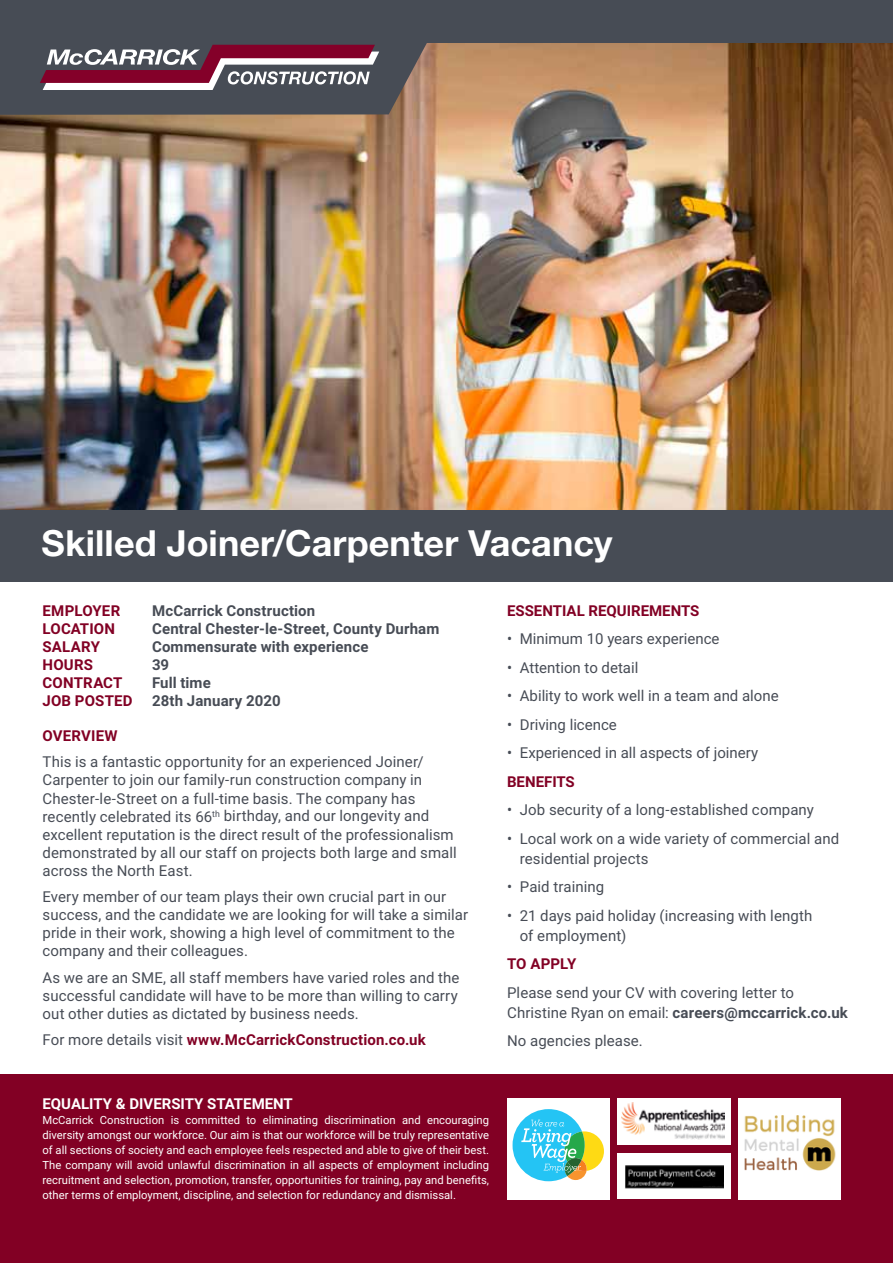
<style>
.page{position:relative;width:893px;height:1263px;background:#fff}
.page>*{position:absolute;margin:0;border:0;box-sizing:border-box;transform-origin:0 0}
.t1{font:700 36px "Helvetica Neue LT";letter-spacing:.005em;color:#fff}
.t2{font:15px/18px "Roboto";letter-spacing:.005em;color:#474c55}
.t3{font:700 15px "Roboto";letter-spacing:.01em;color:#820024}
.t4{font:700 15px "Roboto";letter-spacing:.01em;color:#474c55}
.t5{font:700 15px "Roboto";color:#fff}
.t6{font:11.25px/15px "Roboto";color:#fff;text-align:justify}
.s1{font-weight:400;color:#474c55}
.s2{font-weight:700}
</style>
<div class="page">
<img style="left:0;top:43px;width:893px;height:467px">
<div style="left:405px;top:0;width:488px;height:43px;background:#474c55"></div>
<svg style="left:0;top:0;width:450px;height:115px;background:#505156"></svg>
<div style="left:0;top:510px;width:893px;height:72px;background:#474c55"></div>
<div style="left:0;top:1074px;width:893px;height:189px;background:#820024"></div>
<div style="left:507px;top:1098px;width:102px;height:101px;background:#fff"></div>
<svg style="left:513px;top:1109px;width:91px;height:72px"></svg>
<div style="left:738px;top:1098px;width:102px;height:101px;background:#fff"></div>
<img style="left:744px;top:1115px;width:92px;height:55px">
<div style="left:617px;top:1098px;width:113px;height:47px;background:#fff"></div>
<img style="left:621px;top:1102px;width:104px;height:37px">
<div style="left:617px;top:1153px;width:113px;height:46px;background:#fff"></div>
<img style="left:625px;top:1166px;width:98px;height:22px">
<img style="left:692px;top:1180px;width:31px;height:6px">
<svg style="left:40px;top:45px;width:339px;height:45px"></svg>
<h1 class="t1" style="left:41px;top:521px;width:573px">Skilled Joiner/Carpenter Vacancy</h1>
<p class="t3" style="left:43px;top:600px;width:79px">Employer</p>
<p class="t4" style="left:152px;top:600px;width:165px">McCarrick Construction</p>
<p class="t3" style="left:43px;top:618px;width:74px">Location</p>
<p class="t4" style="left:152px;top:618px;width:289px">Central Chester-le-Street, County Durham</p>
<p class="t3" style="left:43px;top:636px;width:59px">SALARY</p>
<p class="t4" style="left:152px;top:636px;width:218px">Commensurate with experience</p>
<p class="t3" style="left:43px;top:654px;width:52px">HOURS</p>
<p class="t4" style="left:152px;top:654px;width:19px">39</p>
<p class="t3" style="left:43px;top:672px;width:11px">CONT</p>
<p class="t3" style="left:83px;top:672px;width:21px">RACT</p>
<p class="t4" style="left:152px;top:672px;width:60px">Full time</p>
<p class="t3" style="left:43px;top:690px;width:92px">JOB POSTED</p>
<p class="t4" style="left:152px;top:690px;width:130px">28th January 2020</p>
<p class="t3" style="left:43px;top:725px;width:77px">OVERVIEW</p>
<p class="t2" style="left:43px;top:753px;width:416px">This is a fantastic opportunity for an experienced Joiner/ Carpenter to join our family-run construction company in Chester-le-Street on a full-time basis. The company has recently celebrated its 66<sup>th</sup> birthday, and our longevity and excellent reputation is the direct result of the professionalism demonstrated by all our staff on projects both large and small across the North East.</p>
<p class="t2" style="left:43px;top:887px;width:427px">Every member of our team plays their own crucial part in our success, and the candidate we are looking for will take a similar pride in their work, showing a high level of commitment to the company and their colleagues.</p>
<p class="t2" style="left:43px;top:968px;width:418px;text-align:justify">As we are an SME, all staff members have varied roles and the successful candidate will have to be more than willing to carry out other duties as dictated by business needs.</p>
<p class="t3" style="left:43px;top:1029px;width:385px"><span class="s1">For more details visit</span> www.McCarrickConstruction.co.uk</p>
<p class="t3" style="left:507px;top:600px;width:184px">Essential Requirements</p>
<p class="t2" style="left:507px;top:629px;width:214px">• Minimum 10 years experience</p>
<p class="t2" style="left:507px;top:658px;width:133px">• Attention to detail</p>
<p class="t2" style="left:507px;top:686px;width:273px">• Ability to work well in a team and alone</p>
<p class="t2" style="left:507px;top:715px;width:111px">• Driving licence</p>
<p class="t2" style="left:507px;top:743px;width:252px">• Experienced in all aspects of joinery</p>
<p class="t3" style="left:507px;top:771px;width:38px">Benefits</p>
<p class="t2" style="left:507px;top:800px;width:308px">• Job security of a long-established company</p>
<p class="t2" style="left:520px;top:828px;width:321px;line-height:20px;text-indent:-13px">• Local work on a wide variety of commercial and residential projects</p>
<p class="t2" style="left:507px;top:877px;width:99px">• Paid training</p>
<p class="t2" style="left:520px;top:905px;width:294px;line-height:20px;text-indent:-13px">• 21 days paid holiday (increasing with length of employment)</p>
<p class="t3" style="left:507px;top:953px;width:34px">TO APPLY</p>
<p class="t2" style="left:507px;top:982px;width:342px;line-height:20px">Please send your CV with covering letter to<br>Christine Ryan on email: <span class="s2">careers@mccarrick.co.uk</span></p>
<p class="t2" style="left:507px;top:1031px;width:137px">No agencies please.</p>
<p class="t5" style="left:43px;top:1093px;width:248px">Equality &amp; Diversity Statement</p>
<p class="t6" style="left:42px;top:1112px;width:448px">McCarrick Construction is committed to eliminating discrimination and encouraging diversity amongst our workforce. Our aim is that our workforce will be truly representative of all sections of society and each employee feels respected and able to give of their best.<br>The company will avoid unlawful discrimination in all aspects of employment including recruitment and selection, promotion, transfer, opportunities for training, pay and benefits, other terms of employment, discipline, and selection for redundancy and dismissal.</p>
</div>
